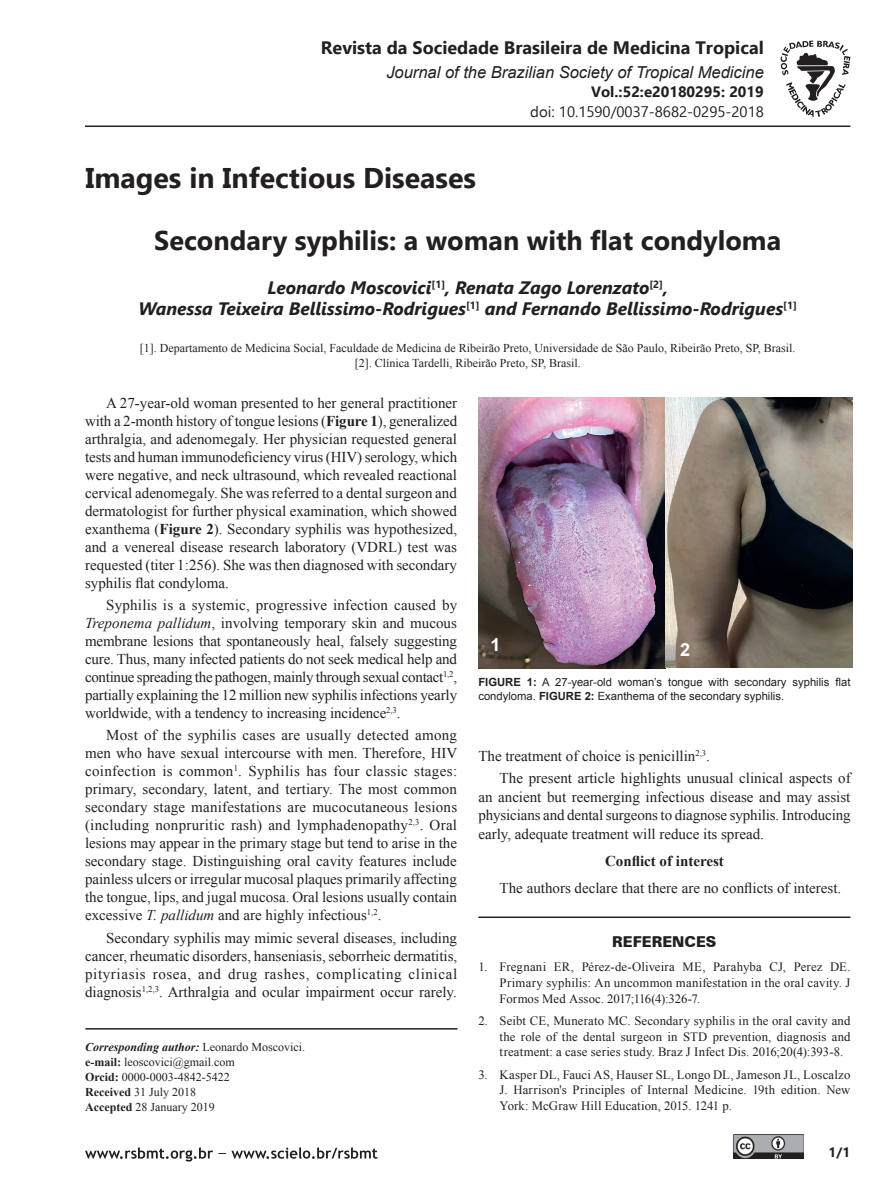
<style>
.page{position:relative;width:893px;height:1191px;background:#fff}
.page>*{position:absolute;margin:0;border:0;box-sizing:border-box;transform-origin:0 0}
.t1{font:700 28.5px "Ebrima";color:#231f20}
.t2{font:700 27px "Segoe UI";color:#231f20}
.t3{font:italic 700 18px/21.6px "Segoe UI";color:#231f20;text-align:center}
.t4{font:700 18px "Ebrima";color:#231f20}
.t5{font:700 18px "Arial";color:#fff}
.t6{font:italic 16.5px "Arial";color:#231f20}
.t7{font:15px/18px "Times New Roman";color:#231f20;text-align:justify}
.t8{font:15px "Ebrima";color:#231f20}
.t9{font:700 15px "Ebrima";color:#231f20}
.t10{font:700 15px "Times New Roman";color:#231f20}
.t11{font:900 15px "Zurich BT";color:#231f20}
.t12{font:700 13.5px "Ebrima";color:#231f20}
.t13{font:12.75px/15.8px "Times New Roman";letter-spacing:.01em;color:#231f20;text-align:justify}
.t14{font:12px/15px "Times New Roman";color:#231f20}
.t15{font:11.25px/13.5px "Arial";color:#231f20}
.s1{font-weight:700}
.s2{font-style:italic}
.s3{font-weight:700;font-style:italic}
</style>
<div class="page">
<svg style="left:85px;top:1147px;width:292px;height:14px"></svg>
<svg style="left:781px;top:41px;width:69px;height:76px"></svg>
<hr style="left:85px;top:125px;width:765px;height:2px;background:#231f20">
<hr style="left:85px;top:1028px;width:372px;height:1px;background:#231f20">
<img style="left:478px;top:397px;width:375px;height:271px">
<hr style="left:478px;top:916px;width:372px;height:2px;background:#231f20">
<img style="left:733px;top:1134px;width:70px;height:24px">
<p class="t4" style="left:321px;top:34px;width:444px">Revista da Sociedade Brasileira de Medicina Tropical</p>
<p class="t6" style="left:386px;top:62px;width:379px">Journal of the Brazilian Society of Tropical Medicine</p>
<p class="t9" style="left:591px;top:81px;width:174px">Vol.:52:e20180295: 2019</p>
<p class="t8" style="left:530px;top:101px;width:235px">doi: 10.1590/0037-8682-0295-2018</p>
<h1 class="t1" style="left:85px;top:156px;width:392px">Images in Infectious Diseases</h1>
<h2 class="t2" style="left:154px;top:218px;width:628px">Secondary syphilis: a woman with flat condyloma</h2>
<p class="t3" style="left:138px;top:276px;width:660px">Leonardo Moscovici<sup>[1]</sup>, Renata Zago Lorenzato<sup>[2]</sup>,<br>Wanessa Teixeira Bellissimo-Rodrigues<sup>[1]</sup> and Fernando Bellissimo-Rodrigues<sup>[1]</sup></p>
<p class="t14" style="left:140px;top:340px;width:657px;text-align:center">[1]. Departamento de Medicina Social, Faculdade de Medicina de Ribeirão Preto, Universidade de São Paulo, Ribeirão Preto, SP, Brasil. [2]. Clínica Tardelli, Ribeirão Preto, SP, Brasil.</p>
<p class="t7" style="left:85px;top:393px;width:374px;text-indent:21px">A 27-year-old woman presented to her general practitioner with a 2-month history of tongue lesions (<span class="s1">Figure 1</span>), generalized arthralgia, and adenomegaly. Her physician requested general tests and human immunodeficiency virus (HIV) serology, which were negative, and neck ultrasound, which revealed reactional cervical adenomegaly. She was referred to a dental surgeon and dermatologist for further physical examination, which showed exanthema (<span class="s1">Figure 2</span>). Secondary syphilis was hypothesized, and a venereal disease research laboratory (VDRL) test was requested (titer 1:256). She was then diagnosed with secondary syphilis flat condyloma.</p>
<p class="t7" style="left:85px;top:595px;width:374px;text-indent:21px">Syphilis is a systemic, progressive infection caused by <span class="s2">Treponema pallidum</span>, involving temporary skin and mucous membrane lesions that spontaneously heal, falsely suggesting cure. Thus, many infected patients do not seek medical help and continue spreading the pathogen, mainly through sexual contact<sup>1,2</sup>, partially explaining the 12 million new syphilis infections yearly worldwide, with a tendency to increasing incidence<sup>2,3</sup>.</p>
<p class="t7" style="left:85px;top:726px;width:374px;text-indent:21px">Most of the syphilis cases are usually detected among men who have sexual intercourse with men. Therefore, HIV coinfection is common<sup>1</sup>. Syphilis has four classic stages: primary, secondary, latent, and tertiary. The most common secondary stage manifestations are mucocutaneous lesions (including nonpruritic rash) and lymphadenopathy<sup>2,3</sup>. Oral lesions may appear in the primary stage but tend to arise in the secondary stage. Distinguishing oral cavity features include painless ulcers or irregular mucosal plaques primarily affecting the tongue, lips, and jugal mucosa. Oral lesions usually contain excessive <span class="s2">T. pallidum</span> and are highly infectious<sup>1,2</sup>.</p>
<p class="t7" style="left:85px;top:928px;width:374px;text-indent:21px">Secondary syphilis may mimic several diseases, including cancer, rheumatic disorders, hanseniasis, seborrheic dermatitis, pityriasis rosea, and drug rashes, complicating clinical diagnosis<sup>1,2,3</sup>. Arthralgia and ocular impairment occur rarely.</p>
<p class="t5" style="left:490px;top:631px;width:12px">1</p>
<p class="t5" style="left:680px;top:636px;width:12px">2</p>
<p class="t15" style="left:478px;top:675px;width:374px"><span class="s1">FIGURE 1:</span> A 27-year-old woman’s tongue with secondary syphilis flat condyloma. <span class="s1">FIGURE 2:</span> Exanthema of the secondary syphilis.</p>
<p class="t7" style="left:500px;top:744px;width:353px;line-height:22.8px;text-indent:-21px">The treatment of choice is penicillin<sup>2,3</sup>.<br>The present article highlights unusual clinical aspects of</p>
<p class="t7" style="left:478px;top:787px;width:374px;line-height:18.5px">an ancient but reemerging infectious disease and may assist physicians and dental surgeons to diagnose syphilis. Introducing early, adequate treatment will reduce its spread.</p>
<p class="t10" style="left:605px;top:850px;width:120px">Conflict of interest</p>
<p class="t7" style="left:500px;top:878px;width:343px">The authors declare that there are no conflicts of interest.</p>
<p class="t11" style="left:612px;top:932px;width:106px">REFERENCES</p>
<p class="t13" style="left:500px;top:958px;width:352px;text-indent:-21px">1. Fregnani ER, Pérez-de-Oliveira ME, Parahyba CJ, Perez DE.<br>Primary syphilis: An uncommon manifestation in the oral cavity. J Formos Med Assoc. 2017;116(4):326-7.</p>
<p class="t13" style="left:500px;top:1012px;width:352px;text-indent:-21px">2. Seibt CE, Munerato MC. Secondary syphilis in the oral cavity and the role of the dental surgeon in STD prevention, diagnosis and treatment: a case series study. Braz J Infect Dis. 2016;20(4):393-8.</p>
<p class="t13" style="left:500px;top:1066px;width:352px;text-indent:-21px">3. Kasper DL, Fauci AS, Hauser SL, Longo DL, Jameson JL, Loscalzo J. Harrison's Principles of Internal Medicine. 19th edition. New York: McGraw Hill Education, 2015. 1241 p.</p>
<p class="t14" style="left:85px;top:1039px;width:222px"><span class="s3">Corresponding author:</span> Leonardo Moscovici. <span class="s1">e-mail:</span> leoscovici@gmail.com<br><span class="s1">Orcid:</span> 0000-0003-4842-5422<br><span class="s1">Received</span> 31 July 2018<br><span class="s1">Accepted</span> 28 January 2019</p>
<p class="t12" style="left:829px;top:1141px;width:23px">1/1</p>
</div>
